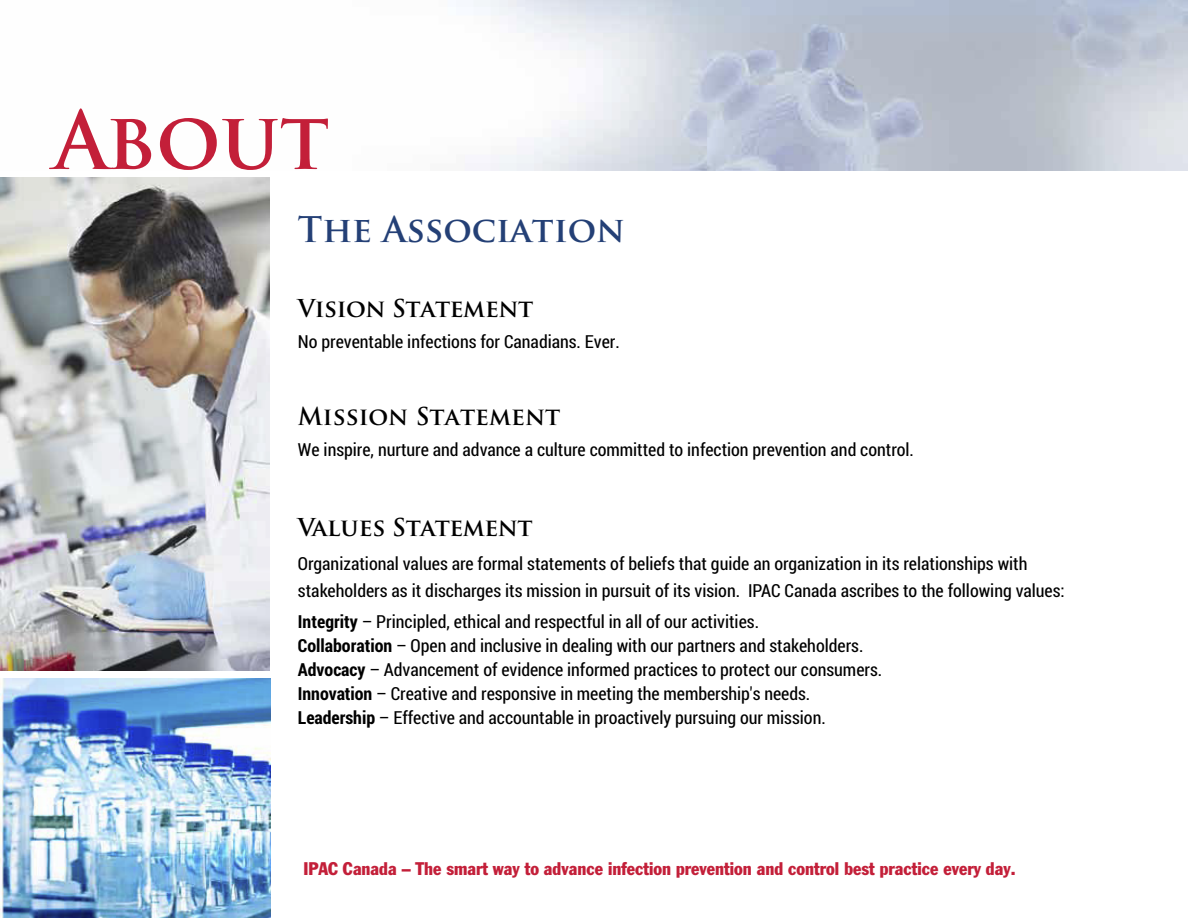
<style>
.page{position:relative;width:1188px;height:918px;background:#fff}
.page>*{position:absolute;margin:0;border:0;box-sizing:border-box;transform-origin:0 0}
.t1{font:700 78px "Trajan Pro";color:#c31f39}
.t2{font:700 34.5px "Trajan Pro";color:#244076}
.t3{font:700 24px "Trajan Pro";letter-spacing:-.02em;color:#000}
.t4{font:700 24px "Trajan Pro";color:#000}
.t5{font:18px/24px "Roboto Condensed";color:#000}
.t6{font:condensed 18px "Franklin Gothic";color:#c31f39}
.s1{font-weight:700}
</style>
<div class="page">
<img style="left:0;top:678px;width:270px;height:240px">
<img style="left:0;top:177px;width:270px;height:493px">
<h1 class="t1" style="left:54px;top:96px;width:277px">About</h1>
<h2 class="t2" style="left:298px;top:210px;width:329px">The Association</h2>
<h3 class="t3" style="left:298px;top:295px;width:237px">Vision Statement</h3>
<p class="t5" style="left:298px;top:331px;width:323px">No preventable infections for Canadians. Ever.</p>
<h3 class="t4" style="left:298px;top:403px;width:264px">Mission Statement</h3>
<p class="t5" style="left:298px;top:439px;width:618px">We inspire, nurture and advance a culture committed to infection prevention and control.</p>
<h3 class="t3" style="left:298px;top:514px;width:236px">Values Statement</h3>
<p class="t5" style="left:298px;top:551px;width:768px;line-height:27px">Organizational values are formal statements of beliefs that guide an organization in its relationships with stakeholders as it discharges its mission in pursuit of its vision. IPAC Canada ascribes to the following values:</p>
<p class="t5" style="left:298px;top:611px;width:586px"><span class="s1">Integrity</span> – Principled, ethical and respectful in all of our activities.<br><span class="s1">Collaboration</span> – Open and inclusive in dealing with our partners and stakeholders.<br><span class="s1">Advocacy</span> – Advancement of evidence informed practices to protect our consumers.<br><span class="s1">Innovation</span> – Creative and responsive in meeting the membership's needs.<br><span class="s1">Leadership</span> – Effective and accountable in proactively pursuing our mission.</p>
<p class="t6" style="left:303px;top:862px;width:714px">IPAC Canada – The smart way to advance infection prevention and control best practice every day.</p>
</div>
